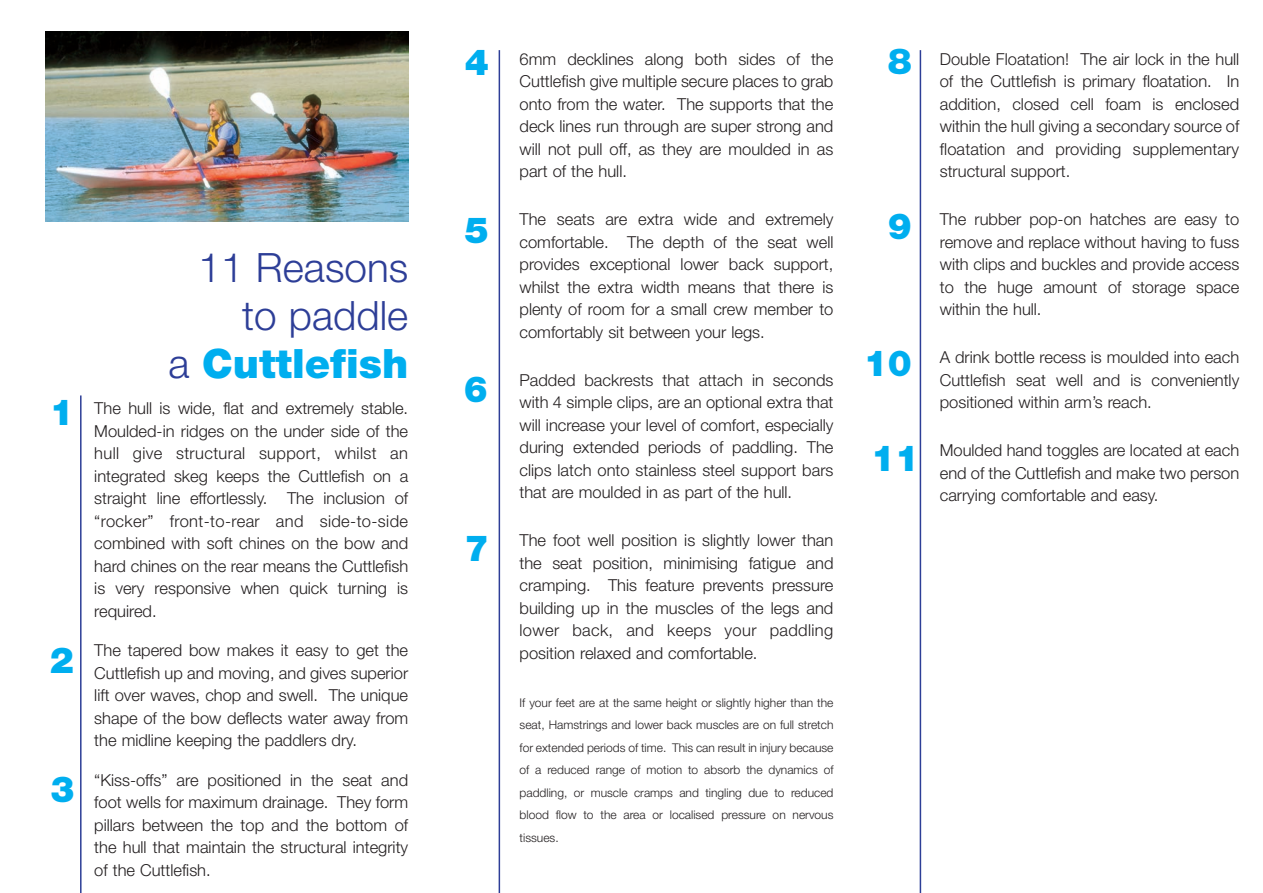
<style>
.page{position:relative;width:1263px;height:893px;background:#fff}
.page>*{position:absolute;margin:0;border:0;box-sizing:border-box;transform-origin:0 0}
.t1{font:300 40.5px/48px "Helvetica Neue";color:#2d3e97;text-align:right}
.t2{font:900 36px "Helvetica Neue";color:#00aeef}
.t3{font:300 16.5px/22.5px "Helvetica Neue";color:#231f20;text-align:justify}
.t4{font:300 12px/22.5px "Helvetica Neue";color:#231f20;text-align:justify}
.s1{font-weight:900;color:#00aeef}
</style>
<div class="page">
<hr style="left:80px;top:395px;width:2px;height:498px;background:#2d3e97">
<hr style="left:499px;top:50px;width:1px;height:843px;background:#2d3e97">
<hr style="left:920px;top:50px;width:1px;height:843px;background:#2d3e97">
<img style="left:45px;top:31px;width:363px;height:190px">
<h2 class="t2" style="left:50px;top:400px;width:26px">1</h2>
<h2 class="t2" style="left:50px;top:647px;width:26px">2</h2>
<h2 class="t2" style="left:51px;top:776px;width:26px">3</h2>
<h1 class="t1" style="left:169px;top:243px;width:241px">11 Reasons to paddle<br>a <span class="s1">Cuttlefish</span></h1>
<p class="t3" style="left:94px;top:397px;width:315px">The hull is wide, flat and extremely stable.<br>Moulded-in ridges on the under side of the hull give structural support, whilst an integrated skeg keeps the Cuttlefish on a straight line effortlessly. The inclusion of “rocker” front-to-rear and side-to-side combined with soft chines on the bow and hard chines on the rear means the Cuttlefish is very responsive when quick turning is required.</p>
<p class="t3" style="left:94px;top:639px;width:315px">The tapered bow makes it easy to get the Cuttlefish up and moving, and gives superior lift over waves, chop and swell. The unique shape of the bow deflects water away from the midline keeping the paddlers dry.</p>
<p class="t3" style="left:94px;top:768px;width:315px">“Kiss-offs” are positioned in the seat and foot wells for maximum drainage. They form pillars between the top and the bottom of the hull that maintain the structural integrity of the Cuttlefish.</p>
<h2 class="t2" style="left:465px;top:49px;width:26px">4</h2>
<h2 class="t2" style="left:465px;top:217px;width:26px">5</h2>
<h2 class="t2" style="left:464px;top:376px;width:26px">6</h2>
<h2 class="t2" style="left:465px;top:536px;width:26px">7</h2>
<p class="t3" style="left:519px;top:47px;width:315px">6mm decklines along both sides of the Cuttlefish give multiple secure places to grab onto from the water. The supports that the deck lines run through are super strong and will not pull off, as they are moulded in as part of the hull.</p>
<p class="t3" style="left:519px;top:208px;width:315px">The seats are extra wide and extremely comfortable. The depth of the seat well provides exceptional lower back support, whilst the extra width means that there is plenty of room for a small crew member to comfortably sit between your legs.</p>
<p class="t3" style="left:519px;top:368px;width:315px">Padded backrests that attach in seconds with 4 simple clips, are an optional extra that will increase your level of comfort, especially during extended periods of paddling. The clips latch onto stainless steel support bars that are moulded in as part of the hull.</p>
<p class="t3" style="left:519px;top:529px;width:315px">The foot well position is slightly lower than the seat position, minimising fatigue and cramping. This feature prevents pressure building up in the muscles of the legs and lower back, and keeps your paddling position relaxed and comfortable.</p>
<p class="t4" style="left:519px;top:691px;width:315px">If your feet are at the same height or slightly higher than the seat, Hamstrings and lower back muscles are on full stretch for extended periods of time. This can result in injury because of a reduced range of motion to absorb the dynamics of paddling, or muscle cramps and tingling due to reduced blood flow to the area or localised pressure on nervous tissues.</p>
<h2 class="t2" style="left:888px;top:49px;width:26px">8</h2>
<h2 class="t2" style="left:888px;top:213px;width:26px">9</h2>
<h2 class="t2" style="left:864px;top:351px;width:50px">10</h2>
<h2 class="t2" style="left:871px;top:445px;width:50px">11</h2>
<p class="t3" style="left:940px;top:47px;width:301px">Double Floatation! The air lock in the hull of the Cuttlefish is primary floatation. In addition, closed cell foam is enclosed within the hull giving a secondary source of floatation and providing supplementary structural support.</p>
<p class="t3" style="left:940px;top:208px;width:301px">The rubber pop-on hatches are easy to remove and replace without having to fuss with clips and buckles and provide access to the huge amount of storage space within the hull.</p>
<p class="t3" style="left:940px;top:346px;width:301px">A drink bottle recess is moulded into each Cuttlefish seat well and is conveniently positioned within arm’s reach.</p>
<p class="t3" style="left:940px;top:439px;width:301px">Moulded hand toggles are located at each end of the Cuttlefish and make two person carrying comfortable and easy.</p>
</div>
